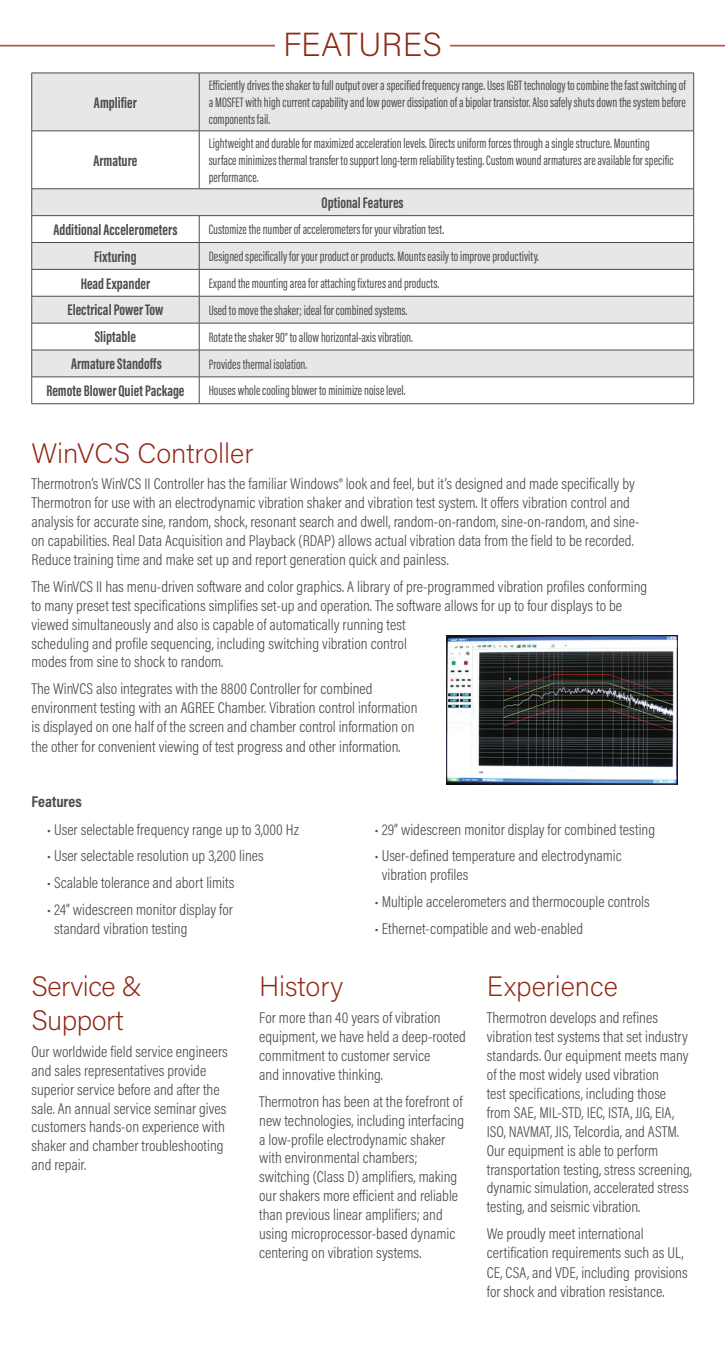
<style>
.page{position:relative;width:725px;height:1355px;background:#fff}
.page>*{position:absolute;margin:0;border:0;box-sizing:border-box;transform-origin:0 0}
.t1{font:200 33.25px "Acumin Pro";letter-spacing:.005em;color:#8f2815}
.subhead{font:200 28px/33.6px "Acumin Pro";letter-spacing:-.005em;color:#8f2815}
.body{font:200 28px "Acumin Pro";color:#8f2815}
.body-2{font:300 15.75px/18.9px "Acumin Pro Cond";color:#4b4c4d}
.bullets{font:300 15.75px/18.9px "Acumin Pro Cond";color:#4b4c4d}
.chart_header{font:700 15.75px "Acumin Pro Extra Cond";color:#4b4c4d}
.body-3{font:700 15.75px "Acumin Pro Cond";color:#4b4c4d}
.chart_body{font:14px/16.8px "Acumin Pro Extra Cond";color:#4b4c4d;text-align:justify}
</style>
<div class="page">
<hr style="left:0;top:45px;width:724px;height:2px;background:#ad5c46">
<div style="left:275px;top:32px;width:175px;height:24px;background:#fff"></div>
<svg style="left:32px;top:74px;width:661px;height:302px;fill:#e6e7e9"></svg>
<hr style="left:32px;top:73px;width:167px;height:1px;background:#4b4c4d">
<hr style="left:199px;top:73px;width:494px;height:1px;background:#4b4c4d">
<hr style="left:199px;top:73px;width:1px;height:58px;background:#4b4c4d">
<hr style="left:32px;top:131px;width:167px;height:1px;background:#4b4c4d">
<hr style="left:199px;top:131px;width:494px;height:1px;background:#4b4c4d">
<hr style="left:199px;top:131px;width:1px;height:57px;background:#4b4c4d">
<hr style="left:32px;top:269px;width:167px;height:1px;background:#4b4c4d">
<hr style="left:199px;top:269px;width:494px;height:1px;background:#4b4c4d">
<hr style="left:32px;top:296px;width:167px;height:1px;background:#4b4c4d">
<hr style="left:199px;top:296px;width:494px;height:1px;background:#4b4c4d">
<hr style="left:32px;top:323px;width:167px;height:1px;background:#4b4c4d">
<hr style="left:199px;top:323px;width:494px;height:1px;background:#4b4c4d">
<svg style="left:199px;top:216px;width:1px;height:187px"></svg>
<hr style="left:31px;top:73px;width:1px;height:58px;background:#4b4c4d">
<hr style="left:693px;top:73px;width:1px;height:58px;background:#4b4c4d">
<hr style="left:31px;top:131px;width:1px;height:57px;background:#4b4c4d">
<hr style="left:693px;top:131px;width:1px;height:57px;background:#4b4c4d">
<hr style="left:32px;top:350px;width:167px;height:1px;background:#4b4c4d">
<hr style="left:199px;top:350px;width:494px;height:1px;background:#4b4c4d">
<hr style="left:32px;top:376px;width:167px;height:1px;background:#4b4c4d">
<hr style="left:199px;top:376px;width:494px;height:1px;background:#4b4c4d">
<hr style="left:32px;top:403px;width:167px;height:1px;background:#4b4c4d">
<hr style="left:199px;top:403px;width:494px;height:1px;background:#4b4c4d">
<hr style="left:32px;top:188px;width:167px;height:1px;background:#4b4c4d">
<svg style="left:31px;top:189px;width:1px;height:214px"></svg>
<hr style="left:199px;top:188px;width:494px;height:1px;background:#4b4c4d">
<svg style="left:693px;top:189px;width:1px;height:214px"></svg>
<hr style="left:32px;top:215px;width:167px;height:1px;background:#4b4c4d">
<hr style="left:199px;top:215px;width:494px;height:1px;background:#4b4c4d">
<hr style="left:32px;top:242px;width:167px;height:1px;background:#4b4c4d">
<hr style="left:199px;top:242px;width:494px;height:1px;background:#4b4c4d">
<img style="left:446px;top:635px;width:231px;height:149px">
<p class="chart_header" style="left:94px;top:93px;width:44px">Amplifier</p>
<p class="chart_header" style="left:93px;top:151px;width:46px">Armature</p>
<p class="t1" style="left:283px;top:22px;width:160px">FEATURES</p>
<p class="chart_body" style="left:209px;top:77px;width:478px">Efficiently drives the shaker to full output over a specified frequency range. Uses IGBT technology to combine the fast switching of a MOSFET with high current capability and low power dissipation of a bipolar transistor. Also safely shuts down the system before components fail.</p>
<p class="chart_body" style="left:209px;top:135px;width:466px;text-align:left">Lightweight and durable for maximized acceleration levels. Directs uniform forces through a single structure. Mounting surface minimizes thermal transfer to support long-term reliability testing. Custom wound armatures are available for specific performance.</p>
<p class="chart_header" style="left:321px;top:193px;width:84px">Optional Features</p>
<p class="chart_header" style="left:53px;top:220px;width:126px">Additional Accelerometers</p>
<p class="chart_body" style="left:209px;top:221px;width:237px">Customize the number of accelerometers for your vibration test.</p>
<p class="chart_header" style="left:94px;top:247px;width:44px">Fixturing</p>
<p class="chart_body" style="left:209px;top:248px;width:332px">Designed specifically for your product or products. Mounts easily to improve productivity.</p>
<p class="chart_header" style="left:81px;top:274px;width:71px">Head Expander</p>
<p class="chart_body" style="left:209px;top:275px;width:232px">Expand the mounting area for attaching fixtures and products.</p>
<p class="chart_header" style="left:67px;top:300px;width:97px">Electrical Power Tow</p>
<p class="chart_body" style="left:209px;top:302px;width:200px">Used to move the shaker; ideal for combined systems.</p>
<p class="chart_header" style="left:95px;top:327px;width:43px">Sliptable</p>
<p class="chart_body" style="left:209px;top:328px;width:206px">Rotate the shaker 90° to allow horizontal-axis vibration.</p>
<p class="chart_header" style="left:71px;top:354px;width:92px">Armature Standoffs</p>
<p class="chart_body" style="left:209px;top:355px;width:100px">Provides thermal isolation.</p>
<p class="chart_header" style="left:46px;top:381px;width:139px">Remote Blower Quiet Package</p>
<p class="chart_body" style="left:209px;top:382px;width:198px">Houses whole cooling blower to minimize noise level.</p>
<p class="subhead" style="left:32px;top:435px;width:223px">WinVCS Controller</p>
<p class="body-2" style="left:32px;top:474px;width:609px">Thermotron’s WinVCS II Controller has the familiar Windows® look and feel, but it’s designed and made specifically by Thermotron for use with an electrodynamic vibration shaker and vibration test system. It offers vibration control and analysis for accurate sine, random, shock, resonant search and dwell, random-on-random, sine-on-random, and sine&shy;on capabilities. Real Data Acquisition and Playback (RDAP) allows actual vibration data from the field to be recorded.<br>Reduce training time and make set up and report generation quick and painless.</p>
<p class="body-2" style="left:32px;top:577px;width:617px">The WinVCS II has menu-driven software and color graphics. A library of pre-programmed vibration profiles conforming to many preset test specifications simplifies set-up and operation. The software allows for up to four displays to be viewed simultaneously and also is capable of automatically running test<br>scheduling and profile sequencing, including switching vibration control<br>modes from sine to shock to random.</p>
<p class="body-2" style="left:32px;top:679px;width:387px">The WinVCS also integrates with the 8800 Controller for combined environment testing with an AGREE Chamber. Vibration control information is displayed on one half of the screen and chamber control information on the other for convenient viewing of test progress and other information.</p>
<p class="body-3" style="left:32px;top:791px;width:52px">Features</p>
<p class="bullets" style="left:47px;top:819px;width:253px">• User selectable frequency range up to 3,000 Hz</p>
<p class="bullets" style="left:47px;top:846px;width:218px">• User selectable resolution up 3,200 lines</p>
<p class="bullets" style="left:47px;top:873px;width:189px">• Scalable tolerance and abort limits</p>
<p class="bullets" style="left:54px;top:899px;width:180px;text-indent:-7px">• 24” widescreen monitor display for standard vibration testing</p>
<p class="bullets" style="left:375px;top:819px;width:282px">• 29” widescreen monitor display for combined testing</p>
<p class="bullets" style="left:381px;top:846px;width:242px;text-indent:-7px">• User-defined temperature and electrodynamic vibration profiles</p>
<p class="bullets" style="left:375px;top:892px;width:276px">• Multiple accelerometers and thermocouple controls</p>
<p class="bullets" style="left:375px;top:918px;width:210px">• Ethernet-compatible and web-enabled</p>
<p class="subhead" style="left:32px;top:968px;width:112px">Service &amp;<br>Support</p>
<p class="body-2" style="left:32px;top:1041px;width:198px">Our worldwide field service engineers and sales representatives provide superior service before and after the sale. An annual service seminar gives customers hands-on experience with shaker and chamber troubleshooting and repair.</p>
<p class="subhead" style="left:259px;top:968px;width:85px">History</p>
<p class="body-2" style="left:259px;top:1008px;width:208px">For more than 40 years of vibration equipment, we have held a deep-rooted commitment to customer service<br>and innovative thinking.</p>
<p class="body-2" style="left:259px;top:1091px;width:206px">Thermotron has been at the forefront of new technologies, including interfacing a low-profile electrodynamic shaker with environmental chambers; switching (Class D) amplifiers, making our shakers more efficient and reliable than previous linear amplifiers; and using microprocessor-based dynamic centering on vibration systems.</p>
<p class="body" style="left:486px;top:967px;width:133px">Experience</p>
<p class="body-2" style="left:486px;top:1008px;width:207px">Thermotron develops and refines vibration test systems that set industry standards. Our equipment meets many of the most widely used vibration<br>test specifications, including those from SAE, MIL-STD, IEC, ISTA, JJG, EIA, ISO, NAVMAT, JIS, Telcordia, and ASTM.<br>Our equipment is able to perform transportation testing, stress screening, dynamic simulation, accelerated stress testing, and seismic vibration.</p>
<p class="body-2" style="left:486px;top:1223px;width:202px">We proudly meet international certification requirements such as UL, CE, CSA, and VDE, including provisions for shock and vibration resistance.</p>
</div>
